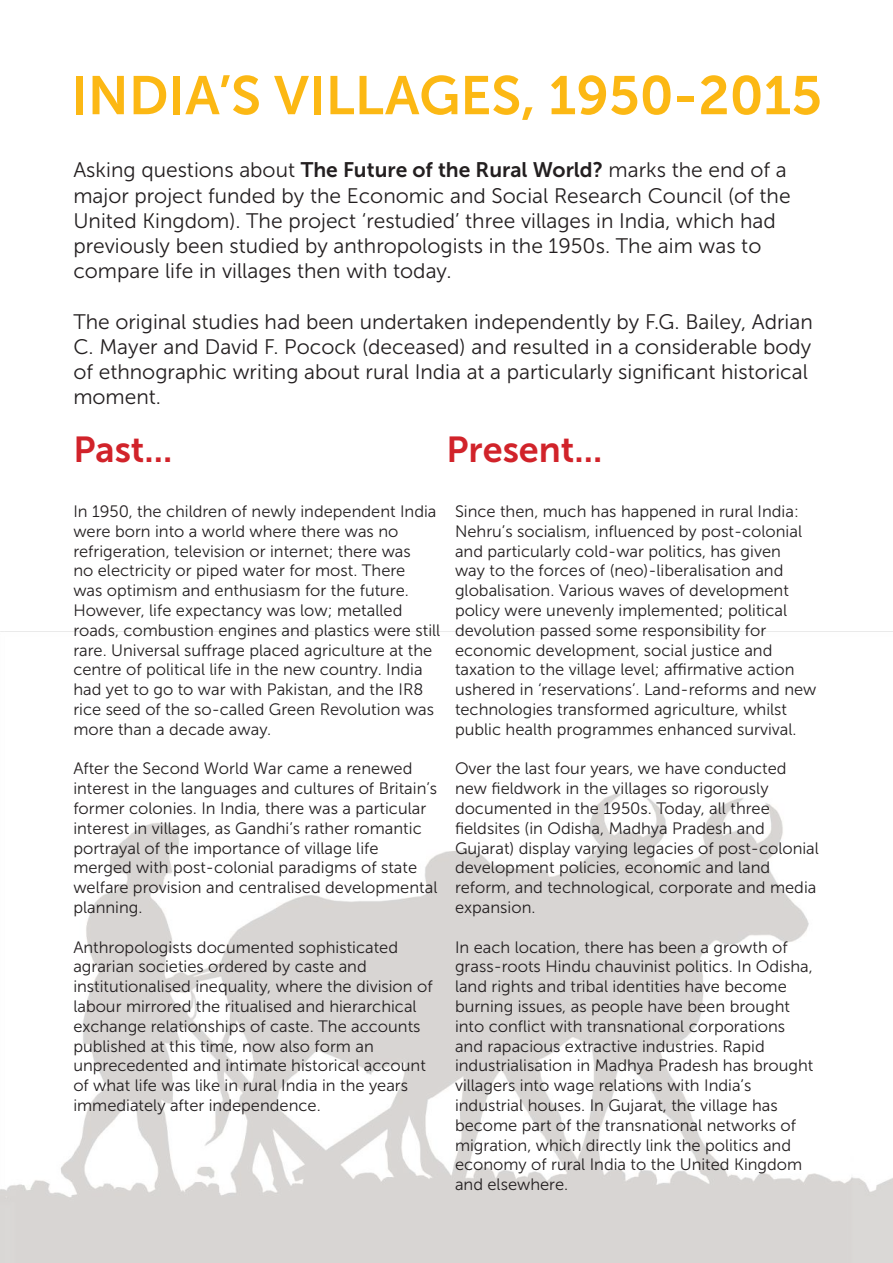
<style>
.page{position:relative;width:893px;height:1263px;background:#fff}
.page>*{position:absolute;margin:0;border:0;box-sizing:border-box;transform-origin:0 0}
.t1{font:54px "Museo Sans 700";color:#fcb814}
.t2{font:36px "Museo Sans 700";color:#d1232a}
.t3{font:21px/25.2px "Museo Sans 300";color:#231f20}
.t4{font:16.5px/19.8px "Museo Sans 300";color:#231f20}
.s1{font-family:"Museo Sans 700"}
</style>
<div class="page">
<img style="left:0;top:631px;width:893px;height:632px">
<h1 class="t1" style="left:71px;top:66px;width:752px">INDIA’S VILLAGES, 1950-2015</h1>
<p class="t3" style="left:73px;top:158px;width:719px">Asking questions about <span class="s1">The Future of the Rural World?</span> marks the end of a major project funded by the Economic and Social Research Council (of the United Kingdom). The project ‘restudied’ three villages in India, which had previously been studied by anthropologists in the 1950s. The aim was to compare life in villages then with today.</p>
<p class="t3" style="left:73px;top:309px;width:741px">The original studies had been undertaken independently by F.G. Bailey, Adrian C. Mayer and David F. Pocock (deceased) and resulted in a considerable body of ethnographic writing about rural India at a particularly significant historical moment.</p>
<h2 class="t2" style="left:73px;top:429px;width:100px">Past...</h2>
<h2 class="t2" style="left:446px;top:429px;width:157px">Present...</h2>
<p class="t4" style="left:73px;top:501px;width:368px">In 1950, the children of newly independent India were born into a world where there was no refrigeration, television or internet; there was<br>no electricity or piped water for most. There<br>was optimism and enthusiasm for the future.<br>However, life expectancy was low; metalled roads, combustion engines and plastics were still rare. Universal suffrage placed agriculture at the centre of political life in the new country. India had yet to go to war with Pakistan, and the IR8 rice seed of the so-called Green Revolution was more than a decade away.</p>
<p class="t4" style="left:73px;top:759px;width:366px">After the Second World War came a renewed interest in the languages and cultures of Britain’s former colonies. In India, there was a particular interest in villages, as Gandhi’s rather romantic portrayal of the importance of village life merged with post-colonial paradigms of state welfare provision and centralised developmental planning.</p>
<p class="t4" style="left:73px;top:937px;width:361px">Anthropologists documented sophisticated agrarian societies ordered by caste and institutionalised inequality, where the division of labour mirrored the ritualised and hierarchical exchange relationships of caste. The accounts published at this time, now also form an unprecedented and intimate historical account of what life was like in rural India in the years immediately after independence.</p>
<p class="t4" style="left:455px;top:501px;width:363px">Since then, much has happened in rural India:<br>Nehru’s socialism, influenced by post-colonial and particularly cold-war politics, has given<br>way to the forces of (neo)-liberalisation and globalisation. Various waves of development policy were unevenly implemented; political devolution passed some responsibility for economic development, social justice and taxation to the village level; affirmative action ushered in ‘reservations’. Land-reforms and new technologies transformed agriculture, whilst public health programmes enhanced survival.</p>
<p class="t4" style="left:455px;top:759px;width:365px">Over the last four years, we have conducted new fieldwork in the villages so rigorously documented in the 1950s. Today, all three fieldsites (in Odisha, Madhya Pradesh and Gujarat) display varying legacies of post-colonial development policies, economic and land reform, and technological, corporate and media expansion.</p>
<p class="t4" style="left:455px;top:937px;width:360px">In each location, there has been a growth of grass-roots Hindu chauvinist politics. In Odisha, land rights and tribal identities have become burning issues, as people have been brought into conflict with transnational corporations and rapacious extractive industries. Rapid industrialisation in Madhya Pradesh has brought villagers into wage relations with India’s industrial houses. In Gujarat, the village has become part of the transnational networks of migration, which directly link the politics and economy of rural India to the United Kingdom and elsewhere.</p>
</div>
